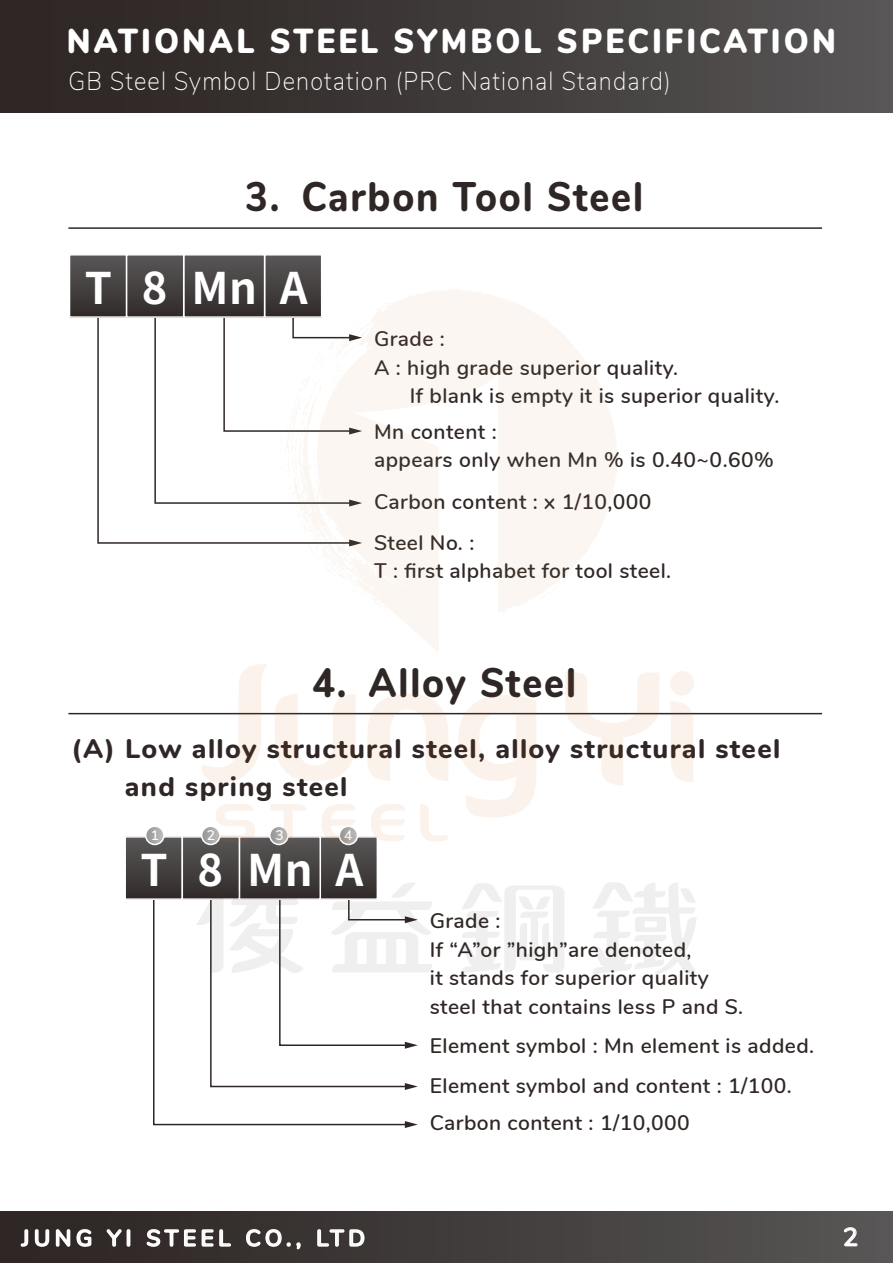
<style>
.page{position:relative;width:893px;height:1263px;background:#fff}
.page>*{position:absolute;margin:0;border:0;box-sizing:border-box;transform-origin:0 0}
.t1{font:700 43.5px "Gen Shin Gothic";color:#fff}
.t2{font:800 41.25px "Nunito";letter-spacing:.05em;color:#2f2725;scale:.91 1}
.t3{font:900 34.65px "Nunito";letter-spacing:.1em;color:#fff;scale:.91 1}
.t4{font:800 27px/37.5px "Nunito";letter-spacing:.05em;color:#2f2725}
.t5{font:200 25.8px "Nunito";letter-spacing:.05em;color:#fff;scale:.91 1}
.t6{font:600 25.5px "Nunito";color:#fff}
.t7{font:600 22.5px "Nunito";letter-spacing:.2em;color:#fff}
.t8{font:600 21px/28.5px "Nunito";letter-spacing:.02em;color:#2f2725}
.t9{font:600 13.8px "Nunito";color:#fff}
</style>
<div class="page">
<hr style="left:68px;top:713px;width:754px;height:1px;background:#2f2725">
<svg style="left:153px;top:900px;width:252px;height:226px"></svg>
<svg style="left:405px;top:1121px;width:13px;height:7px"></svg>
<svg style="left:322px;top:839px;width:53px;height:43px;background:#494645"></svg>
<div style="left:319px;top:836px;width:59px;height:64px;border:2px solid #fff"></div>
<svg style="left:242px;top:839px;width:76px;height:43px;background:#494645"></svg>
<div style="left:239px;top:836px;width:82px;height:64px;border:2px solid #fff"></div>
<div style="left:125px;top:837px;width:57px;height:62px;background:linear-gradient(to bottom,#5b5a5a,#312a29)"></div>
<div style="left:124px;top:836px;width:59px;height:64px;border:2px solid #fff"></div>
<div style="left:182px;top:837px;width:57px;height:62px;background:linear-gradient(to bottom,#5c5b5b,#302a28)"></div>
<div style="left:182px;top:836px;width:58px;height:64px;border:2px solid #fff"></div>
<div style="left:339px;top:825px;width:19px;height:20px;border:2px solid #fff;border-radius:50%"></div>
<svg style="left:270px;top:826px;width:18px;height:18px"></svg>
<div style="left:269px;top:825px;width:20px;height:20px;border:2px solid #fff;border-radius:50%"></div>
<svg style="left:202px;top:826px;width:18px;height:18px"></svg>
<div style="left:201px;top:825px;width:20px;height:20px;border:2px solid #fff;border-radius:50%"></div>
<svg style="left:146px;top:826px;width:18px;height:18px"></svg>
<div style="left:145px;top:825px;width:20px;height:20px;border:2px solid #fff;border-radius:50%"></div>
<hr style="left:68px;top:227px;width:754px;height:2px;background:#2f2725">
<svg style="left:97px;top:318px;width:183px;height:226px"></svg>
<div style="left:265px;top:255px;width:57px;height:62px;background:linear-gradient(to bottom,#595858,#322c2a)"></div>
<div style="left:264px;top:254px;width:58px;height:64px;border:2px solid #fff"></div>
<div style="left:184px;top:255px;width:81px;height:62px;background:linear-gradient(to bottom,#595858,#322c2a)"></div>
<div style="left:183px;top:254px;width:82px;height:64px;border:2px solid #fff"></div>
<div style="left:70px;top:255px;width:57px;height:62px;background:linear-gradient(to bottom,#595858,#322c2a)"></div>
<div style="left:69px;top:254px;width:58px;height:64px;border:2px solid #fff"></div>
<div style="left:127px;top:255px;width:57px;height:62px;background:linear-gradient(to bottom,#595858,#322c2a)"></div>
<div style="left:126px;top:254px;width:58px;height:64px;border:2px solid #fff"></div>
<div style="left:0;top:0;width:893px;height:112px;background:linear-gradient(to right,#2a2220,#555454)"></div>
<div style="left:0;top:1211px;width:893px;height:52px;background:linear-gradient(to right,#2b2321,#565555)"></div>
<svg style="left:20px;top:1228px;width:73px;height:20px"></svg>
<svg style="left:105px;top:1228px;width:27px;height:20px"></svg>
<svg style="left:145px;top:1228px;width:87px;height:20px;background:#716c6b"></svg>
<svg style="left:245px;top:1228px;width:56px;height:23px"></svg>
<svg style="left:316px;top:1228px;width:49px;height:20px"></svg>
<svg style="left:844px;top:1227px;width:13px;height:19px"></svg>
<svg style="left:280px;top:288px;width:337px;height:364px;fill:#fbf6f1"></svg>
<svg style="left:593px;top:882px;width:104px;height:92px"></svg>
<svg style="left:458px;top:695px;width:78px;height:122px"></svg>
<svg style="left:216px;top:804px;width:39px;height:38px"></svg>
<svg style="left:420px;top:804px;width:29px;height:37px"></svg>
<svg style="left:270px;top:804px;width:36px;height:37px"></svg>
<svg style="left:321px;top:804px;width:35px;height:38px"></svg>
<svg style="left:371px;top:804px;width:34px;height:38px"></svg>
<svg style="left:202px;top:664px;width:66px;height:119px"></svg>
<svg style="left:196px;top:882px;width:236px;height:208px"></svg>
<svg style="left:462px;top:883px;width:102px;height:90px"></svg>
<svg style="left:565px;top:673px;width:94px;height:113px"></svg>
<svg style="left:670px;top:671px;width:24px;height:111px"></svg>
<svg style="left:367px;top:694px;width:81px;height:87px"></svg>
<svg style="left:275px;top:694px;width:81px;height:87px"></svg>
<h3 class="t3" style="left:67px;top:15px;width:847px">NATIONAL STEEL SYMBOL SPECIFICATION</h3>
<p class="t5" style="left:68px;top:62px;width:663px">GB Steel Symbol Denotation (PRC National Standard)</p>
<h2 class="t2" style="left:245px;top:166px;width:439px">3. Carbon Tool Steel</h2>
<h1 class="t1" style="left:142px;top:255px;width:27px">8</h1>
<h1 class="t1" style="left:85px;top:255px;width:29px">T</h1>
<h1 class="t1" style="left:191px;top:255px;width:118px">Mn A</h1>
<p class="t8" style="left:374px;top:324px;width:72px">Grade :</p>
<p class="t8" style="left:374px;top:352px;width:306px">A : high grade superior quality.</p>
<p class="t8" style="left:410px;top:381px;width:371px">If blank is empty it is superior quality.</p>
<p class="t8" style="left:374px;top:416px;width:401px">Mn content :<br>appears only when Mn % is 0.40~0.60%</p>
<p class="t8" style="left:374px;top:486px;width:279px">Carbon content : x 1/10,000</p>
<p class="t8" style="left:374px;top:527px;width:299px">Steel No. :<br>T : first alphabet for tool steel.</p>
<h2 class="t2" style="left:313px;top:652px;width:291px">4. Alloy Steel</h2>
<p class="t4" style="left:125px;top:728px;width:657px;text-indent:-53px">(A) Low alloy structural steel, alloy structural steel and spring steel</p>
<p class="t9" style="left:151px;top:825px;width:10px">1</p>
<p class="t9" style="left:207px;top:825px;width:10px">2</p>
<p class="t9" style="left:275px;top:825px;width:10px">3</p>
<p class="t9" style="left:344px;top:825px;width:10px">4</p>
<h1 class="t1" style="left:198px;top:837px;width:27px">8</h1>
<h1 class="t1" style="left:140px;top:837px;width:29px">T</h1>
<h1 class="t1" style="left:247px;top:837px;width:118px">Mn A</h1>
<p class="t8" style="left:430px;top:906px;width:315px">Grade :<br>If “A”or ”high”are denoted,<br>it stands for superior quality steel that contains less P and S.</p>
<p class="t8" style="left:430px;top:1024px;width:386px;line-height:40.2px">Element symbol : Mn element is added.<br>Element symbol and content : 1/100.</p>
<p class="t8" style="left:430px;top:1107px;width:261px">Carbon content : 1/10,000</p>
<p class="t7" style="left:22px;top:1221px;width:345px">JUNG YI STEEL CO., LTD</p>
<p class="t6" style="left:843px;top:1218px;width:17px">2</p>
</div>
